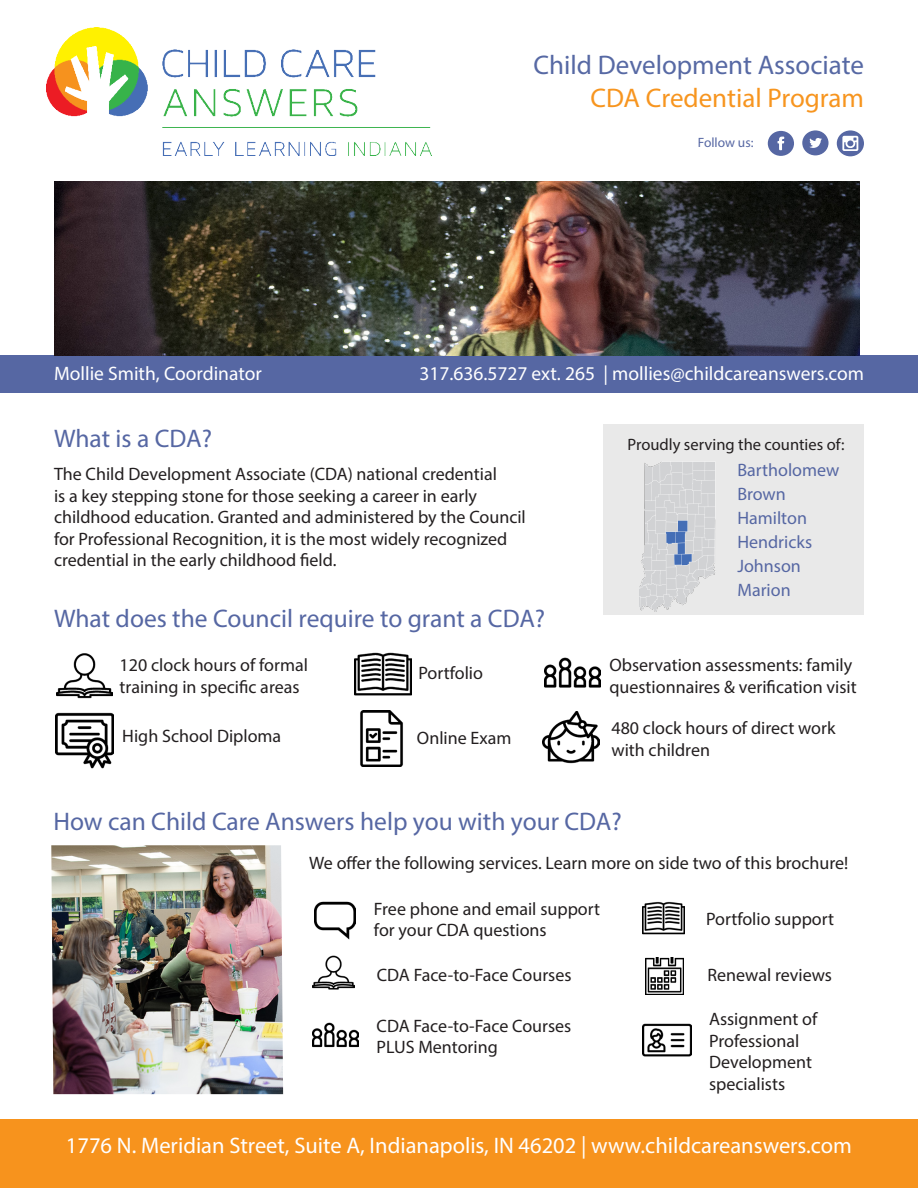
<style>
.page{position:relative;width:918px;height:1188px;background:#fff}
.page>*{position:absolute;margin:0;border:0;box-sizing:border-box;transform-origin:0 0}
.t1{font:27px "Myriad Pro";color:#5769a4}
.t2{font:27px "Myriad Pro";color:#f7951f}
.t3{font:25.5px "Myriad Pro";color:#5667a3}
.t4{font:22.5px "Myriad Pro";color:#fff}
.t5{font:19.5px "Myriad Pro";color:#fff}
.t6{font:18px/21.6px "Myriad Pro";color:#231f20}
.t7{font:18px "Myriad Pro";color:#5667a3}
.t8{font:16.5px "Myriad Pro";color:#231f20}
.t9{font:13.5px "Myriad Pro";color:#5667a3}
</style>
<div class="page">
<div style="left:0;top:355px;width:918px;height:38px;background:#5667a3"></div>
<div style="left:0;top:1120px;width:918px;height:68px;background:#f7931d"></div>
<div style="left:603px;top:424px;width:261px;height:191px;background:#e9e9e9"></div>
<svg style="left:768px;top:131px;width:26px;height:25px"></svg>
<svg style="left:802px;top:130px;width:27px;height:25px"></svg>
<svg style="left:837px;top:130px;width:27px;height:26px"></svg>
<img style="left:46px;top:27px;width:386px;height:129px">
<img style="left:54px;top:181px;width:805px;height:174px">
<img style="left:639px;top:462px;width:77px;height:150px">
<img style="left:360px;top:710px;width:43px;height:57px">
<img style="left:355px;top:652px;width:56px;height:44px">
<img style="left:544px;top:657px;width:57px;height:31px">
<img style="left:56px;top:653px;width:56px;height:46px">
<img style="left:51px;top:845px;width:232px;height:249px">
<img style="left:313px;top:955px;width:41px;height:35px">
<img style="left:313px;top:1022px;width:45px;height:26px">
<img style="left:642px;top:901px;width:43px;height:34px">
<img style="left:645px;top:957px;width:38px;height:37px">
<img style="left:543px;top:712px;width:56px;height:52px">
<img style="left:314px;top:901px;width:41px;height:39px">
<img style="left:642px;top:1023px;width:49px;height:34px">
<img style="left:56px;top:712px;width:57px;height:57px">
<p class="t1" style="left:534px;top:49px;width:332px">Child Development Associate</p>
<p class="t2" style="left:590px;top:81px;width:275px">CDA Credential Program</p>
<p class="t9" style="left:698px;top:134px;width:57px">Follow us:</p>
<p class="t5" style="left:54px;top:362px;width:209px">Mollie Smith, Coordinator</p>
<p class="t5" style="left:419px;top:362px;width:446px">317.636.5727 ext. 265 | mollies@childcareanswers.com</p>
<p class="t3" style="left:54px;top:422px;width:160px">What is a CDA?</p>
<p class="t6" style="left:54px;top:463px;width:473px">The Child Development Associate (CDA) national credential<br>is a key stepping stone for those seeking a career in early childhood education. Granted and administered by the Council for Professional Recognition, it is the most widely recognized credential in the early childhood field.</p>
<p class="t3" style="left:54px;top:603px;width:493px">What does the Council require to grant a CDA?</p>
<p class="t8" style="left:628px;top:435px;width:219px">Proudly serving the counties of:</p>
<p class="t7" style="left:737px;top:459px;width:103px">Bartholomew</p>
<p class="t7" style="left:737px;top:483px;width:50px">Brown</p>
<p class="t7" style="left:737px;top:507px;width:71px">Hamilton</p>
<p class="t7" style="left:737px;top:531px;width:76px">Hendricks</p>
<p class="t7" style="left:737px;top:555px;width:65px">Johnson</p>
<p class="t7" style="left:737px;top:579px;width:55px">Marion</p>
<p class="t6" style="left:120px;top:654px;width:190px">120 clock hours of formal training in specific areas</p>
<p class="t6" style="left:419px;top:662px;width:66px">Portfolio</p>
<p class="t6" style="left:609px;top:654px;width:249px">Observation assessments: family questionnaires &amp; verification visit</p>
<p class="t6" style="left:417px;top:726px;width:96px">Online Exam</p>
<p class="t6" style="left:611px;top:717px;width:226px">480 clock hours of direct work with children</p>
<p class="t6" style="left:122px;top:725px;width:161px">High School Diploma</p>
<p class="t3" style="left:53px;top:806px;width:570px">How can Child Care Answers help you with your CDA?</p>
<p class="t6" style="left:309px;top:852px;width:541px">We offer the following services. Learn more on side two of this brochure!</p>
<p class="t6" style="left:374px;top:897px;width:228px">Free phone and email support for your CDA questions</p>
<p class="t6" style="left:377px;top:963px;width:196px">CDA Face-to-Face Courses</p>
<p class="t6" style="left:377px;top:1015px;width:196px">CDA Face-to-Face Courses<br>PLUS Mentoring</p>
<p class="t6" style="left:706px;top:908px;width:130px">Portfolio support</p>
<p class="t6" style="left:707px;top:964px;width:126px">Renewal reviews</p>
<p class="t6" style="left:709px;top:1008px;width:110px">Assignment of<br>Professional<br>Development specialists</p>
<p class="t4" style="left:66px;top:1132px;width:788px">1776 N. Meridian Street, Suite A, Indianapolis, IN 46202 | www.childcareanswers.com</p>
</div>
